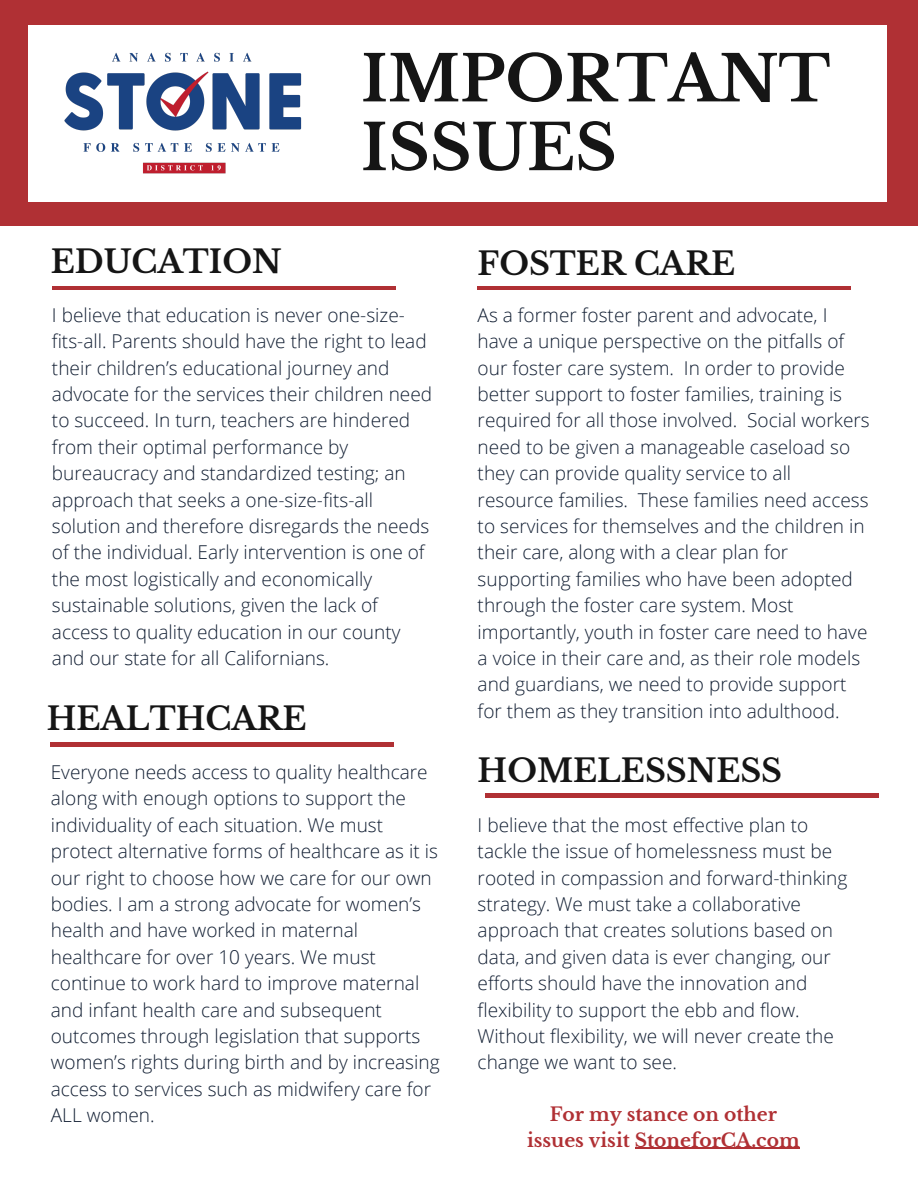
<style>
.page{position:relative;width:918px;height:1188px;background:#b03034}
.page>*{position:absolute;margin:0;border:0;box-sizing:border-box;transform-origin:0 0}
.t1{font:700 63px/68.8px "Libre Baskerville";color:#151515}
.t2{font:700 31.5px "Libre Baskerville";color:#151515}
.t3{font:300 19.05px/26.4px "Open Sans";color:#121f33}
.t4{font:700 18.6px/25.3px "Libre Baskerville";color:#b03034;text-align:center}
</style>
<div class="page">
<div style="left:29px;top:25px;width:858px;height:177px;background:#fff"></div>
<img style="left:64px;top:52px;width:238px;height:122px">
<div style="left:0;top:226px;width:918px;height:962px;background:#fff"></div>
<hr style="left:52px;top:286px;width:343px;height:4px;background:#b03034">
<hr style="left:485px;top:794px;width:394px;height:3px;background:#b03034">
<hr style="left:478px;top:286px;width:373px;height:3px;background:#b03034">
<hr style="left:51px;top:743px;width:343px;height:3px;background:#b03034">
<hr style="left:635px;top:1148px;width:165px;height:1px;background:#b03034">
<h2 class="t2" style="left:51px;top:242px;width:232px">EDUCATION</h2>
<h1 class="t1" style="left:361px;top:45px;width:471px">IMPORTANT<br>ISSUES</h1>
<h2 class="t2" style="left:478px;top:245px;width:259px">FOSTER CARE</h2>
<p class="t3" style="left:52px;top:301px;width:382px">I believe that education is never one-size&shy;fits-all. Parents should have the right to lead their children’s educational journey and advocate for the services their children need to succeed. In turn, teachers are hindered from their optimal performance by bureaucracy and standardized testing; an approach that seeks a one-size-fits-all solution and therefore disregards the needs of the individual. Early intervention is one of the most logistically and economically sustainable solutions, given the lack of access to quality education in our county and our state for all Californians.</p>
<h2 class="t2" style="left:47px;top:699px;width:261px">HEALTHCARE</h2>
<p class="t3" style="left:51px;top:758px;width:390px">Everyone needs access to quality healthcare along with enough options to support the individuality of each situation. We must protect alternative forms of healthcare as it is our right to choose how we care for our own bodies. I am a strong advocate for women’s health and have worked in maternal healthcare for over 10 years. We must continue to work hard to improve maternal and infant health care and subsequent outcomes through legislation that supports women’s rights during birth and by increasing access to services such as midwifery care for ALL women.</p>
<p class="t3" style="left:478px;top:301px;width:394px">As a former foster parent and advocate, I have a unique perspective on the pitfalls of our foster care system. In order to provide better support to foster families, training is required for all those involved. Social workers need to be given a manageable caseload so they can provide quality service to all resource families. These families need access to services for themselves and the children in their care, along with a clear plan for supporting families who have been adopted through the foster care system. Most importantly, youth in foster care need to have a voice in their care and, as their role models and guardians, we need to provide support for them as they transition into adulthood.</p>
<h2 class="t2" style="left:478px;top:751px;width:306px">HOMELESSNESS</h2>
<p class="t3" style="left:478px;top:811px;width:371px">I believe that the most effective plan to tackle the issue of homelessness must be rooted in compassion and forward-thinking strategy. We must take a collaborative approach that creates solutions based on data, and given data is ever changing, our efforts should have the innovation and flexibility to support the ebb and flow.<br>Without flexibility, we will never create the change we want to see.</p>
<p class="t4" style="left:527px;top:1102px;width:274px">For my stance on other issues visit StoneforCA.com</p>
</div>
